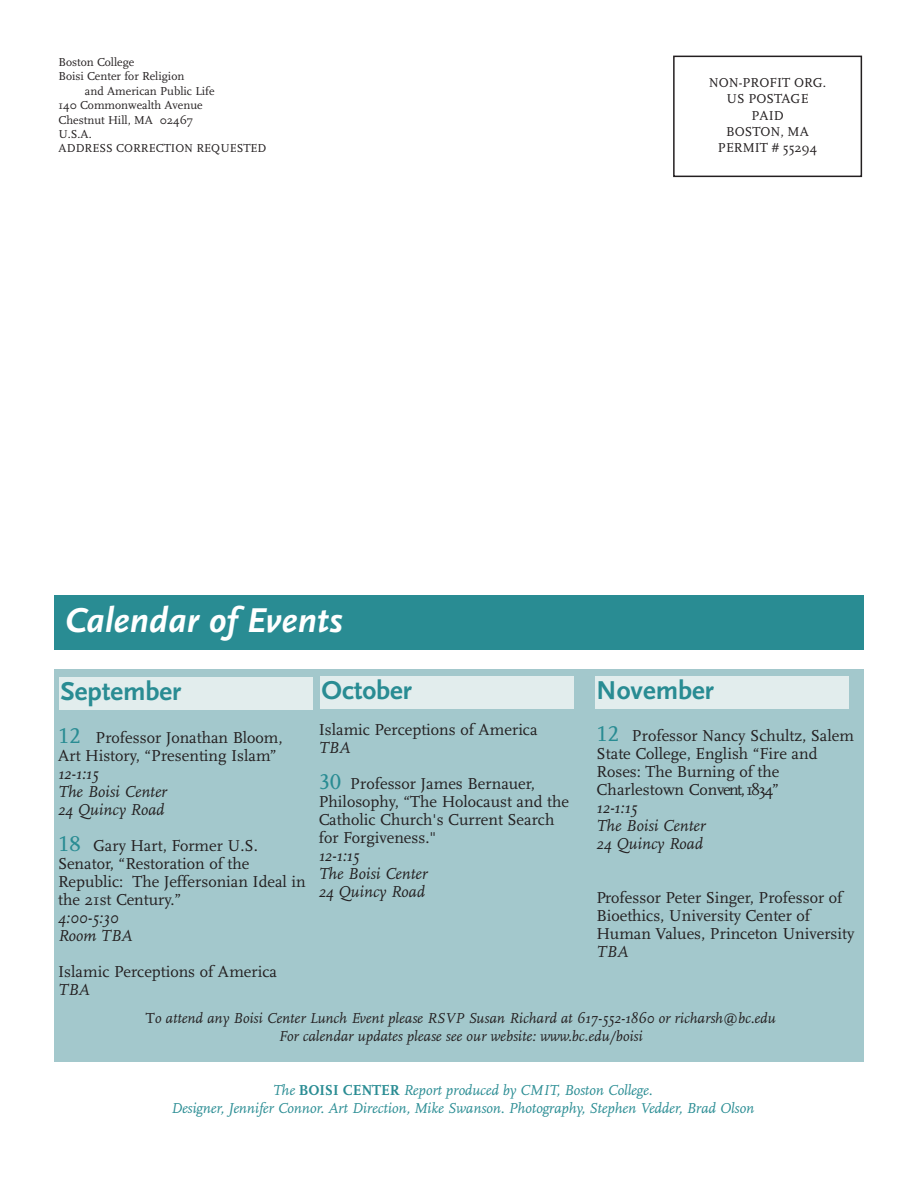
<style>
.page{position:relative;width:918px;height:1188px;background:#fff}
.page>*{position:absolute;margin:0;border:0;box-sizing:border-box;transform-origin:0 0}
.t1{font:italic 700 36px "Scala Sans";color:#fff}
.t2{font:700 27px "Scala Sans";color:#298c93}
.t3{font:16.5px/18px "Scala";color:#231f20}
.t4{font:italic 16.5px/18px "Scala";color:#231f20}
.t5{font:italic 15px/18px "Scala";color:#231f20;text-align:center}
.t6{font:italic 15px/18px "Scala";letter-spacing:-.005em;color:#298c93;text-align:center}
.t7{font:13.5px/16.2px "Scala";color:#231f20;text-align:center}
.t8{font:12px "Scala";color:#231f20}
.s1{font-family:"Scala Caps";font-size:22.5px;color:#298c93}
.s2{font-style:italic}
.s3{font-style:normal}
.s4{font-weight:700;font-style:normal}
</style>
<div class="page">
<div style="left:54px;top:670px;width:810px;height:392px;background:#a3c8cc"></div>
<div style="left:673px;top:56px;width:189px;height:121px;border:2px solid #231f20"></div>
<div style="left:54px;top:595px;width:810px;height:55px;background:#298c93"></div>
<div style="left:59px;top:677px;width:254px;height:33px;background:#e2eded"></div>
<div style="left:595px;top:676px;width:253px;height:33px;background:#e2eded"></div>
<div style="left:320px;top:676px;width:254px;height:33px;background:#e2eded"></div>
<p class="t8" style="left:58px;top:57px;width:77px">Boston College</p>
<p class="t8" style="left:58px;top:72px;width:127px">Boisi Center for Religion</p>
<p class="t8" style="left:85px;top:86px;width:131px">and American Public Life</p>
<p class="t8" style="left:58px;top:101px;width:146px">140 Commonwealth Avenue</p>
<p class="t8" style="left:58px;top:115px;width:136px">Chestnut Hill, MA 02467</p>
<p class="t8" style="left:58px;top:129px;width:35px">U.S.A.</p>
<p class="t8" style="left:58px;top:144px;width:209px">ADDRESS CORRECTION REQUESTED</p>
<h1 class="t1" style="left:65px;top:605px;width:279px">Calendar of Events</h1>
<p class="t7" style="left:709px;top:76px;width:119px">NON-PROFIT ORG.<br>US POSTAGE<br>PAID<br>BOSTON, MA<br>PERMIT # 55294</p>
<h2 class="t2" style="left:61px;top:680px;width:122px">September</h2>
<h2 class="t2" style="left:321px;top:680px;width:92px">October</h2>
<h2 class="t2" style="left:596px;top:680px;width:119px">November</h2>
<p class="t3" style="left:58px;top:730px;width:226px"><span class="s1">12</span> Professor Jonathan Bloom,<br>Art History, “Presenting Islam”</p>
<p class="t4" style="left:58px;top:767px;width:110px">12-1:15<br>The Boisi Center<br>24 Quincy Road</p>
<p class="t3" style="left:58px;top:838px;width:249px"><span class="s1">18</span> Gary Hart, Former U.S.<br>Senator, “Restoration of the<br>Republic: The Jeffersonian Ideal in the 21st Century.”</p>
<p class="t4" style="left:58px;top:911px;width:76px">4:00-5:30<br>Room TBA</p>
<p class="t3" style="left:58px;top:964px;width:220px">Islamic Perceptions of America</p>
<p class="t4" style="left:58px;top:983px;width:33px">TBA</p>
<p class="t3" style="left:319px;top:722px;width:220px">Islamic Perceptions of America</p>
<p class="t3" style="left:319px;top:731px;width:218px;line-height:36px"><span class="s2">TBA<br></span><span class="s1">30</span> Professor James Bernauer,</p>
<p class="t3" style="left:319px;top:794px;width:252px">Philosophy, “The Holocaust and the<br>Catholic Church's Current Search for Forgiveness."</p>
<p class="t4" style="left:319px;top:849px;width:110px">12-1:15<br>The Boisi Center<br>24 Quincy Road</p>
<p class="t3" style="left:597px;top:728px;width:259px"><span class="s1">12</span> Professor Nancy Schultz, Salem<br>State College, English “Fire and<br>Roses: The Burning of the<br>Charlestown Convent, 1834”</p>
<p class="t4" style="left:597px;top:801px;width:110px">12-1:15<br>The Boisi Center<br>24 Quincy Road</p>
<p class="t3" style="left:597px;top:890px;width:259px">Professor Peter Singer, Professor of<br>Bioethics, University Center of<br>Human Values, Princeton University</p>
<p class="t4" style="left:597px;top:945px;width:33px">TBA</p>
<p class="t5" style="left:146px;top:1011px;width:631px"><span class="s3">T</span>o attend any Boisi Center Lunch Event please RSVP Susan Richard at 617-552-1860 or richarsh@bc.edu<br>For calendar updates please see our website: www.bc.edu/boisi</p>
<p class="t6" style="left:171px;top:1084px;width:585px">The <span class="s4">BOISI CENTER</span> Report produced by CMIT, Boston College.<br>Designer, Jennifer Connor. Art Direction, Mike Swanson. Photography, Stephen Vedder, Brad Olson</p>
</div>
